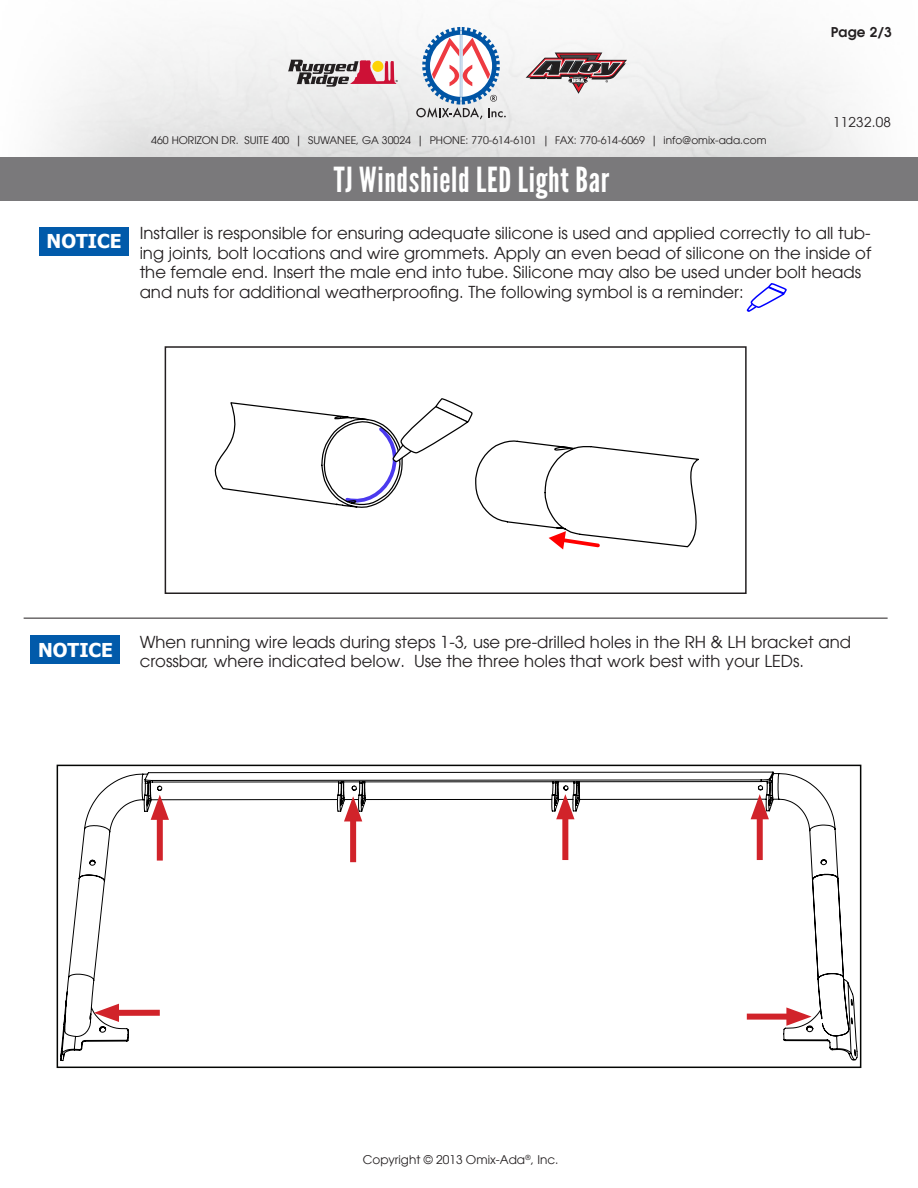
<style>
.page{position:relative;width:918px;height:1188px;background:#fff}
.page>*{position:absolute;margin:0;border:0;box-sizing:border-box;transform-origin:0 0}
.t1{font:34.5px "League Gothic";letter-spacing:.02em;color:#fff}
.t2{font:700 19.05px "Tahoma";color:#fff}
.t3{font:16.5px/19.8px "Avant Garde LT";color:#231f20}
.t4{font:13.5px "Avant Garde LT";letter-spacing:.02em;color:#231f20}
.t5{font:600 13.5px "Avant Garde LT";color:#231f20}
.t6{font:12px "Avant Garde LT";color:#231f20}
.t7{font:10.5px "Avant Garde LT";color:#231f20}
</style>
<div class="page">
<svg style="left:416px;top:27px;width:90px;height:92px"></svg>
<svg style="left:526px;top:53px;width:101px;height:41px"></svg>
<svg style="left:288px;top:60px;width:110px;height:27px"></svg>
<div style="left:1px;top:157px;width:917px;height:44px;background:#7a797b"></div>
<div style="left:39px;top:227px;width:89px;height:29px;background:#015aaa"></div>
<div style="left:31px;top:635px;width:89px;height:29px;background:#015aaa"></div>
<hr style="left:24px;top:618px;width:864px;height:1px;background:#231f20">
<svg style="left:214px;top:402px;width:485px;height:146px"></svg>
<svg style="left:343px;top:398px;width:131px;height:111px"></svg>
<div style="left:165px;top:346px;width:582px;height:248px;border:2px solid #231f20"></div>
<svg style="left:747px;top:283px;width:40px;height:29px"></svg>
<svg style="left:60px;top:771px;width:798px;height:291px"></svg>
<div style="left:57px;top:765px;width:804px;height:303px;border:2px solid #040503"></div>
<div style="left:157px;top:809px;width:6px;height:52px;background:#d1232a"></div>
<svg style="left:151px;top:795px;width:18px;height:25px"></svg>
<div style="left:350px;top:811px;width:6px;height:51px;background:#d1232a"></div>
<svg style="left:344px;top:796px;width:18px;height:25px"></svg>
<div style="left:562px;top:809px;width:6px;height:51px;background:#d1232a"></div>
<svg style="left:556px;top:794px;width:19px;height:25px"></svg>
<div style="left:757px;top:809px;width:6px;height:51px;background:#d1232a"></div>
<svg style="left:751px;top:794px;width:18px;height:25px"></svg>
<div style="left:109px;top:1010px;width:51px;height:6px;background:#d1232a"></div>
<svg style="left:94px;top:1004px;width:25px;height:18px"></svg>
<div style="left:747px;top:1014px;width:50px;height:6px;background:#d1232a"></div>
<svg style="left:786px;top:1007px;width:26px;height:19px"></svg>
<p class="t5" style="left:831px;top:23px;width:63px">Page 2/3</p>
<p class="t2" style="left:47px;top:228px;width:76px">NOTICE</p>
<p class="t7" style="left:151px;top:134px;width:617px">460 HORIZON DR. SUITE 400 | SUWANEE, GA 30024 | PHONE: 770-614-6101 | FAX: 770-614-6069 | info@omix-ada.com</p>
<p class="t1" style="left:334px;top:160px;width:277px">TJ Windshield LED Light Bar</p>
<p class="t4" style="left:833px;top:114px;width:59px">11232.08</p>
<p class="t3" style="left:140px;top:223px;width:733px">Installer is responsible for ensuring adequate silicone is used and applied correctly to all tub&shy;ing joints, bolt locations and wire grommets. Apply an even bead of silicone on the inside of the female end. Insert the male end into tube. Silicone may also be used under bolt heads and nuts for additional weatherproofing. The following symbol is a reminder:</p>
<p class="t2" style="left:38px;top:636px;width:76px">NOTICE</p>
<p class="t3" style="left:140px;top:632px;width:713px">When running wire leads during steps 1-3, use pre-drilled holes in the RH &amp; LH bracket and crossbar, where indicated below. Use the three holes that work best with your LEDs.</p>
<p class="t6" style="left:363px;top:1153px;width:197px">Copyright © 2013 Omix-Ada<sup>®</sup>, Inc.</p>
</div>
